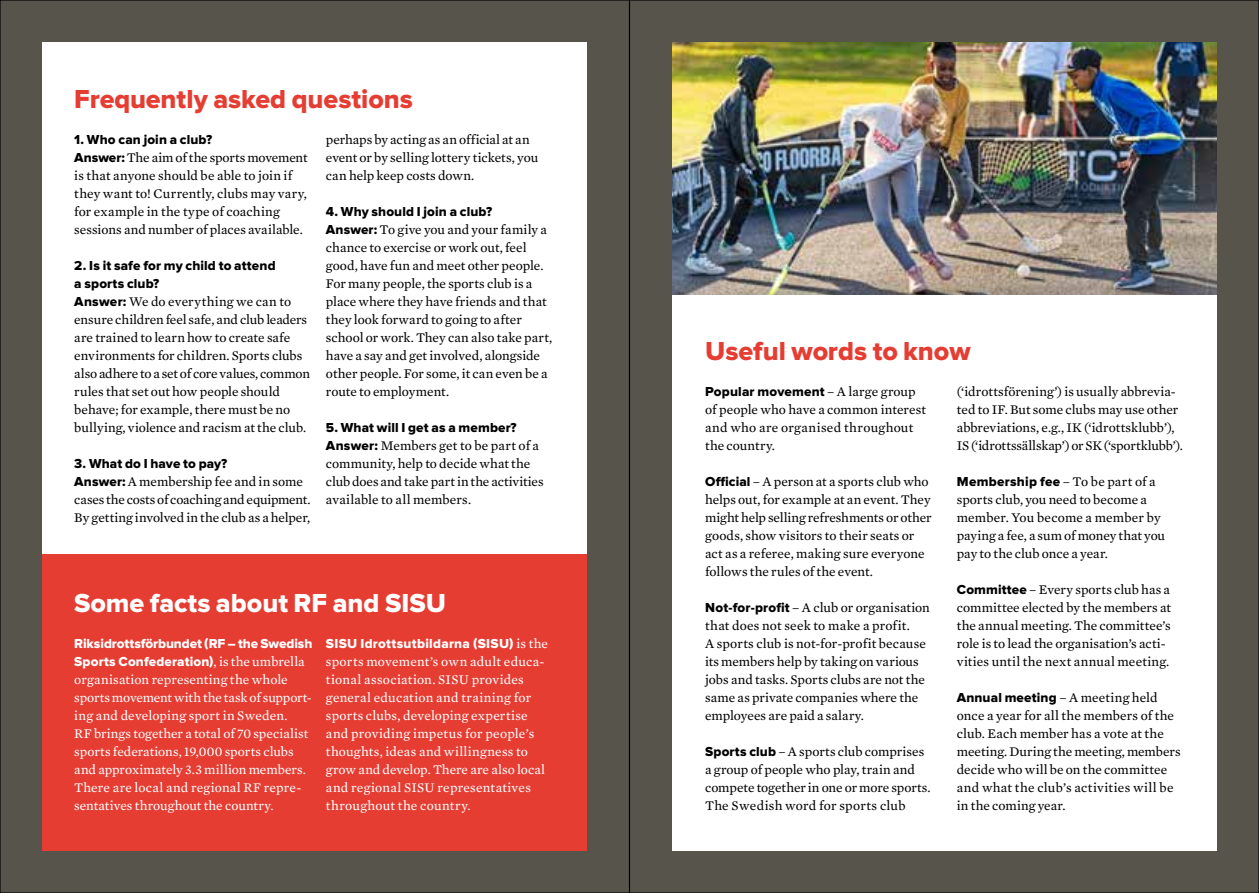
<style>
.page{position:relative;width:1259px;height:893px;background:#57544b}
.page>*{position:absolute;margin:0;border:0;box-sizing:border-box;transform-origin:0 0}
.t1{font:27px "Proxima Nova Extrabld";color:#e63d33}
.t2{font:27px "Proxima Nova Extrabld";color:#fff}
.t3{font:13.5px/18px "Mercury Text G2";color:#000}
.t4{font:13.5px/18px "Mercury Text G2";letter-spacing:.01em;color:#fff}
.t5{font:13.5px/18px "Proxima Nova Extrabld";letter-spacing:.01em;color:#000}
.t6{font:13.5px/18px "Proxima Nova Extrabld";letter-spacing:.01em;color:#fff}
.s1{font-family:"Proxima Nova Extrabld"}
.s2{font-family:"Mercury Text G2"}
</style>
<div class="page">
<div style="left:43px;top:43px;width:544px;height:540px;background:#fff"></div>
<div style="left:672px;top:43px;width:544px;height:807px;background:#fff"></div>
<div style="left:43px;top:554px;width:544px;height:296px;background:#e63d33"></div>
<img style="left:672px;top:43px;width:544px;height:252px">
<h1 class="t1" style="left:74px;top:87px;width:340px">Frequently asked questions</h1>
<p class="t5" style="left:74px;top:131px;width:140px">1. Who can join a club?</p>
<p class="t3" style="left:74px;top:149px;width:235px"><span class="s1">Answer:</span> The aim of the sports movement is that anyone should be able to join if they want to! Currently, clubs may vary, for example in the type of coaching sessions and number of places available.</p>
<p class="t5" style="left:74px;top:257px;width:203px">2. Is it safe for my child to attend a sports club?</p>
<p class="t3" style="left:74px;top:293px;width:237px"><span class="s1">Answer:</span> We do everything we can to ensure children feel safe, and club leaders are trained to learn how to create safe environments for children. Sports clubs also adhere to a set of core values, common rules that set out how people should behave; for example, there must be no bullying, violence and racism at the club.</p>
<p class="t5" style="left:74px;top:455px;width:155px">3. What do I have to pay?</p>
<p class="t3" style="left:74px;top:473px;width:238px"><span class="s1">Answer:</span> A membership fee and in some cases the costs of coaching and equipment.<br>By getting involved in the club as a helper,</p>
<p class="t3" style="left:326px;top:130px;width:214px">perhaps by acting as an official at an event or by selling lottery tickets, you can help keep costs down.</p>
<p class="t5" style="left:326px;top:203px;width:168px">4. Why should I join a club?</p>
<p class="t3" style="left:326px;top:220px;width:228px"><span class="s1">Answer:</span> To give you and your family a chance to exercise or work out, feel good, have fun and meet other people.<br>For many people, the sports club is a place where they have friends and that they look forward to going to after school or work. They can also take part, have a say and get involved, alongside other people. For some, it can even be a route to employment.</p>
<p class="t5" style="left:326px;top:419px;width:192px">5. What will I get as a member?</p>
<p class="t3" style="left:326px;top:436px;width:219px"><span class="s1">Answer:</span> Members get to be part of a community, help to decide what the club does and take part in the activities available to all members.</p>
<h1 class="t2" style="left:74px;top:591px;width:373px">Some facts about RF and SISU</h1>
<p class="t6" style="left:74px;top:635px;width:240px">Riksidrottsförbundet (RF – the Swedish<br>Sports Confederation)<span class="s2">, is the umbrella</span></p>
<p class="t4" style="left:74px;top:671px;width:237px">organisation representing the whole sports movement with the task of support&shy;ing and developing sport in Sweden.<br>RF brings together a total of 70 specialist sports federations, 19,000 sports clubs and approximately 3.3 million members.<br>There are local and regional RF repre&shy;sentatives throughout the country.</p>
<p class="t6" style="left:326px;top:635px;width:224px">SISU Idrottsutbildarna (SISU) <span class="s2">is the</span></p>
<p class="t4" style="left:326px;top:653px;width:221px">sports movement’s own adult educa-- tional association. SISU provides general education and training for sports clubs, developing expertise and providing impetus for people’s thoughts, ideas and willingness to grow and develop. There are also local and regional SISU representatives throughout the country.</p>
<h1 class="t1" style="left:705px;top:339px;width:267px">Useful words to know</h1>
<p class="t5" style="left:705px;top:383px;width:212px">Popular movement <span class="s2">– A large group</span></p>
<p class="t3" style="left:705px;top:401px;width:222px">of people who have a common interest and who are organised throughout the country.</p>
<p class="t3" style="left:705px;top:473px;width:228px"><span class="s1">Official</span> – A person at a sports club who helps out, for example at an event. They might help selling refreshments or other goods, show visitors to their seats or act as a referee, making sure everyone follows the rules of the event.</p>
<p class="t3" style="left:705px;top:599px;width:226px"><span class="s1">Not-for-profit</span> – A club or organisation that does not seek to make a profit.<br>A sports club is not-for-profit because its members help by taking on various jobs and tasks. Sports clubs are not the same as private companies where the employees are paid a salary.</p>
<p class="t3" style="left:705px;top:743px;width:227px"><span class="s1">Sports club</span> – A sports club comprises a group of people who play, train and compete together in one or more sports.<br>The Swedish word for sports club</p>
<p class="t3" style="left:957px;top:382px;width:228px">(‘idrottsförening’) is usually abbrevia&shy;ted to IF. But some clubs may use other abbreviations, e.g., IK (‘idrottsklubb’), IS (‘idrottssällskap’) or SK (‘sportklubb’).</p>
<p class="t5" style="left:957px;top:473px;width:200px">Membership fee <span class="s2">– To be part of a</span></p>
<p class="t3" style="left:957px;top:490px;width:210px">sports club, you need to become a member. You become a member by paying a fee, a sum of money that you pay to the club once a year.</p>
<p class="t3" style="left:957px;top:580px;width:216px"><span class="s1">Committee</span> – Every sports club has a committee elected by the members at the annual meeting. The committee’s role is to lead the organisation’s acti-- vities until the next annual meeting.</p>
<p class="t5" style="left:957px;top:689px;width:202px">Annual meeting <span class="s2">– A meeting held</span></p>
<p class="t3" style="left:957px;top:706px;width:225px">once a year for all the members of the club. Each member has a vote at the meeting. During the meeting, members decide who will be on the committee and what the club’s activities will be in the coming year.</p>
</div>
